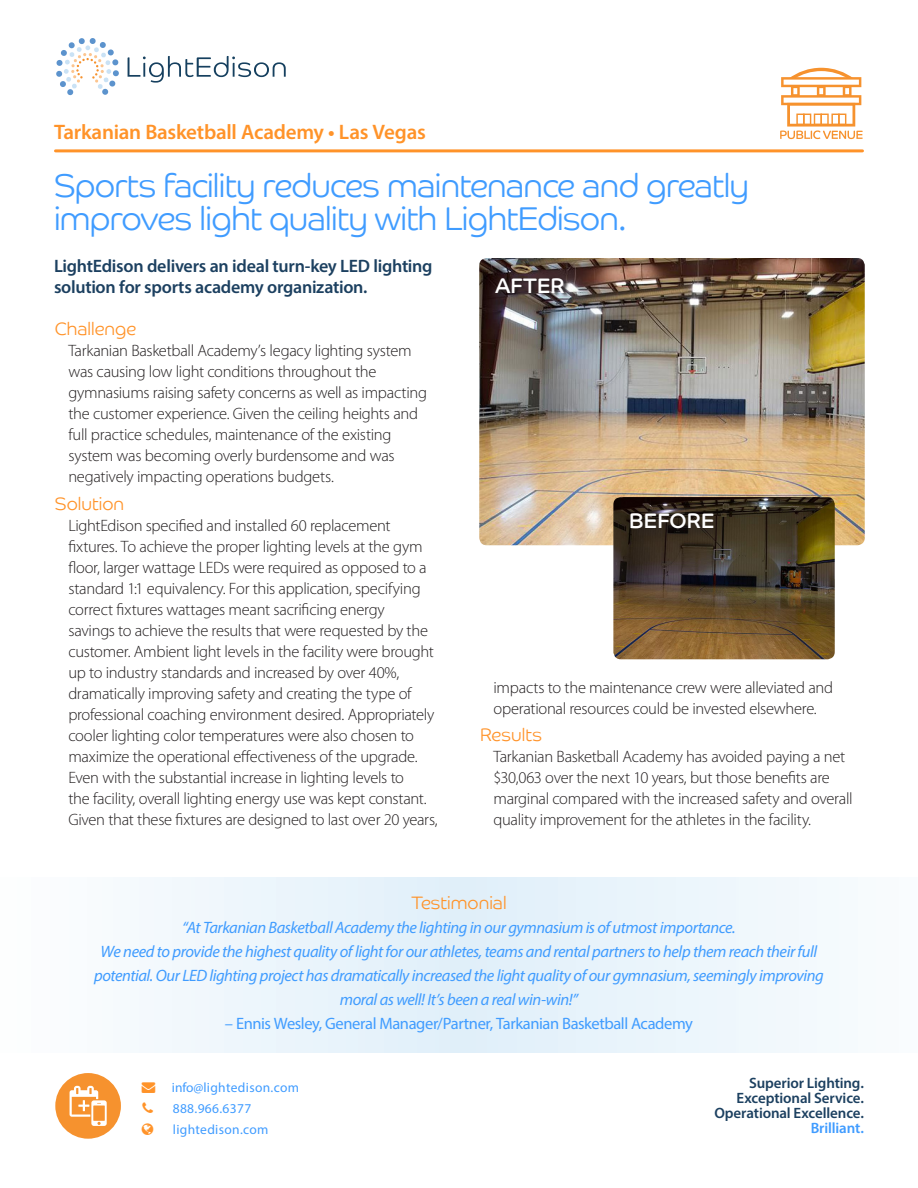
<style>
.page{position:relative;width:918px;height:1188px;background:#fff}
.page>*{position:absolute;margin:0;border:0;box-sizing:border-box;transform-origin:0 0}
.t1{font:300 33px/33px "Co Headline";letter-spacing:-.02em;color:#409cff}
.t2{font:600 21px "Myriad Pro";letter-spacing:-.015em;color:#ff9329}
.t3{font:21px "Co Headline";letter-spacing:.01em;color:#fff}
.t4{font:600 18px/21.6px "Myriad Pro";letter-spacing:-.015em;color:#1c4060}
.t5{font:300 18px "Co Headline";letter-spacing:.005em;color:#ff9329}
.LE_Indent{font:300 16.5px/21px "Myriad Pro";letter-spacing:-.02em;color:#231f20}
.t6{font:italic 16.5px/24px "Myriad Pro";letter-spacing:-.025em;color:#409cff;text-align:center}
.t7{font:16.5px "Myriad Pro";letter-spacing:-.025em;color:#409cff}
.t8{font:600 15px/15px "Myriad Pro";letter-spacing:-.01em;color:#1c4060;text-align:right}
.t9{font:13.5px "Myriad Pro";letter-spacing:.025em;color:#409cff}
.s1{color:#ff9329}
.s2{color:#409cff}
</style>
<div class="page">
<div style="left:0;top:878px;width:918px;height:175px;background:linear-gradient(to right,#f0f7fc,#ebf5fb)"></div>
<hr style="left:56px;top:149px;width:806px;height:3px;background:#ff9329">
<svg style="left:56px;top:38px;width:63px;height:58px"></svg>
<svg style="left:128px;top:56px;width:158px;height:27px"></svg>
<img style="left:479px;top:258px;width:386px;height:287px">
<div style="left:55px;top:1073px;width:66px;height:66px;background:#f6922e;border-radius:50%"></div>
<svg style="left:70px;top:1086px;width:37px;height:40px"></svg>
<svg style="left:780px;top:68px;width:83px;height:71px"></svg>
<svg style="left:495px;top:277px;width:75px;height:20px"></svg>
<img style="left:613px;top:497px;width:222px;height:162px">
<div style="left:628px;top:512px;width:99px;height:30px;background:#231f20;opacity:.75"></div>
<p class="t2" style="left:54px;top:118px;width:373px">Tarkanian Basketball Academy • Las Vegas</p>
<p class="t1" style="left:54px;top:169px;width:697px">Sports facility reduces maintenance and greatly improves light quality with LightEdison.</p>
<p class="t4" style="left:54px;top:254px;width:380px">LightEdison delivers an ideal turn-key LED lighting solution for sports academy organization.</p>
<p class="t5" style="left:55px;top:318px;width:83px">Challenge</p>
<p class="LE_Indent" style="left:68px;top:340px;width:360px">Tarkanian Basketball Academy’s legacy lighting system was causing low light conditions throughout the gymnasiums raising safety concerns as well as impacting the customer experience. Given the ceiling heights and full practice schedules, maintenance of the existing system was becoming overly burdensome and was negatively impacting operations budgets.</p>
<p class="t5" style="left:55px;top:493px;width:71px">Solution</p>
<p class="LE_Indent" style="left:68px;top:515px;width:371px">LightEdison specified and installed 60 replacement fixtures. To achieve the proper lighting levels at the gym floor, larger wattage LEDs were required as opposed to a standard 1:1 equivalency. For this application, specifying correct fixtures wattages meant sacrificing energy<br>savings to achieve the results that were requested by the customer. Ambient light levels in the facility were brought up to industry standards and increased by over 40%, dramatically improving safety and creating the type of professional coaching environment desired. Appropriately cooler lighting color temperatures were also chosen to maximize the operational effectiveness of the upgrade.<br>Even with the substantial increase in lighting levels to<br>the facility, overall lighting energy use was kept constant.<br>Given that these fixtures are designed to last over 20 years,</p>
<p class="t3" style="left:495px;top:273px;width:71px">AFTER</p>
<p class="t3" style="left:629px;top:509px;width:87px">BEFORE</p>
<p class="LE_Indent" style="left:494px;top:677px;width:341px">impacts to the maintenance crew were alleviated and operational resources could be invested elsewhere.</p>
<p class="t5" style="left:480px;top:725px;width:63px">Results</p>
<p class="LE_Indent" style="left:494px;top:747px;width:361px">Tarkanian Basketball Academy has avoided paying a net $30,063 over the next 10 years, but those benefits are marginal compared with the increased safety and overall quality improvement for the athletes in the facility.</p>
<p class="t5" style="left:411px;top:892px;width:97px">Testimonial</p>
<p class="t6" style="left:182px;top:915px;width:555px">“At Tarkanian Basketball Academy the lighting in our gymnasium is of utmost importance.</p>
<p class="t6" style="left:94px;top:939px;width:731px">We need to provide the highest quality of light for our athletes, teams and rental partners to help them reach their full potential. Our LED lighting project has dramatically increased the light quality of our gymnasium, seemingly improving moral as well! It’s been a real win-win!”</p>
<p class="t7" style="left:225px;top:1013px;width:470px">– Ennis Wesley, General Manager/Partner, Tarkanian Basketball Academy</p>
<p class="t9" style="left:142px;top:1079px;width:159px"><span class="s1">→</span> info@lightedison.com</p>
<p class="t9" style="left:173px;top:1100px;width:80px">888.966.6377</p>
<p class="t9" style="left:173px;top:1121px;width:97px">lightedison.com</p>
<p class="t8" style="left:749px;top:1075px;width:116px">Superior Lighting.</p>
<p class="t8" style="left:737px;top:1090px;width:129px">Exceptional Service.</p>
<p class="t8" style="left:714px;top:1105px;width:151px">Operational Excellence.<br><span class="s2">Brilliant.</span></p>
</div>
